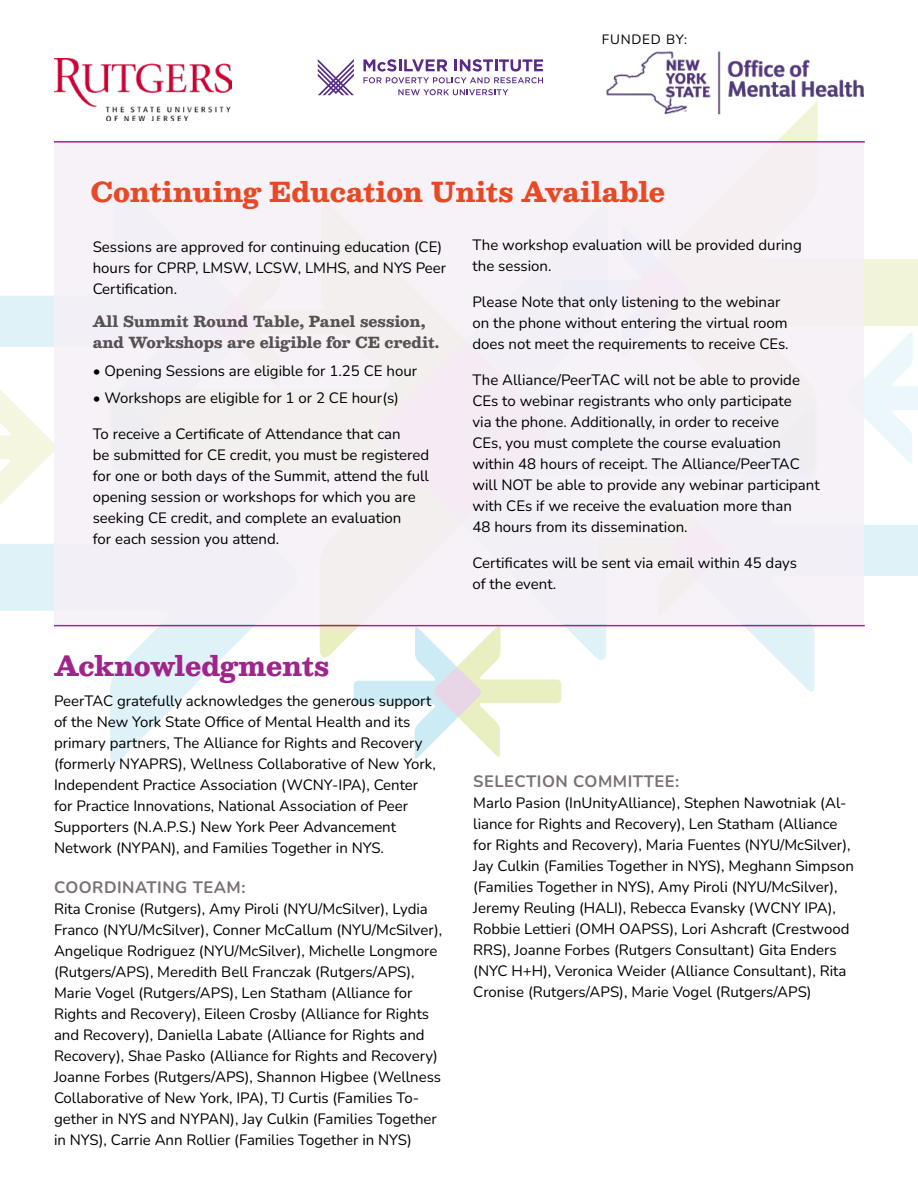
<style>
.page{position:relative;width:918px;height:1188px;background:#fff}
.page>*{position:absolute;margin:0;border:0;box-sizing:border-box;transform-origin:0 0}
.Subhead{font:27px "Besley";letter-spacing:-.01em;color:#e84925}
.Subhead-2{font:27px "Besley";letter-spacing:-.015em;color:#a0248b}
.TRACK_heading{font:700 16.5px "Nunito";letter-spacing:.03em;color:#797175}
.Body_Text{font:15px/21px "Nunito";color:#000}
.body_copy{font:15px/21px "Nunito";color:#000}
.Subhead-3{font:15px/21px "Besley";letter-spacing:-.01em;color:#585053}
.Subhead-4{font:13.5px "Nunito";letter-spacing:.06em;color:#000}
</style>
<div class="page">
<svg style="left:778px;top:525px;width:140px;height:167px"></svg>
<svg style="left:466px;top:624px;width:352px;height:36px"></svg>
<div style="left:0;top:296px;width:54px;height:51px;background:#def2f7"></div>
<svg style="left:0;top:544px;width:298px;height:219px"></svg>
<svg style="left:777px;top:117px;width:141px;height:209px"></svg>
<svg style="left:0;top:390px;width:54px;height:115px"></svg>
<svg style="left:864px;top:332px;width:54px;height:132px"></svg>
<svg style="left:354px;top:626px;width:207px;height:133px"></svg>
<div style="left:54px;top:143px;width:810px;height:481px;background:#f6eff7"></div>
<svg style="left:318px;top:59px;width:36px;height:36px"></svg>
<svg style="left:398px;top:89px;width:110px;height:6px"></svg>
<svg style="left:363px;top:59px;width:180px;height:24px"></svg>
<img style="left:54px;top:59px;width:177px;height:62px">
<img style="left:606px;top:51px;width:258px;height:66px">
<hr style="left:54px;top:141px;width:811px;height:2px;background:#a0248b">
<hr style="left:54px;top:625px;width:811px;height:1px;background:#a0248b">
<p class="Subhead-4" style="left:602px;top:30px;width:87px">FUNDED BY:</p>
<p class="Subhead" style="left:91px;top:173px;width:576px">Continuing Education Units Available</p>
<p class="body_copy" style="left:93px;top:236px;width:355px">Sessions are approved for continuing education (CE) hours for CPRP, LMSW, LCSW, LMHS, and NYS Peer<br>Certification.</p>
<p class="Subhead-3" style="left:93px;top:311px;width:348px">All Summit Round Table, Panel session, and Workshops are eligible for CE credit.</p>
<p class="body_copy" style="left:93px;top:359px;width:326px">• Opening Sessions are eligible for 1.25 CE hour</p>
<p class="body_copy" style="left:93px;top:387px;width:308px">• Workshops are eligible for 1 or 2 CE hour(s)</p>
<p class="body_copy" style="left:93px;top:423px;width:338px">To receive a Certificate of Attendance that can<br>be submitted for CE credit, you must be registered for one or both days of the Summit, attend the full opening session or workshops for which you are seeking CE credit, and complete an evaluation<br>for each session you attend.</p>
<p class="Subhead-2" style="left:54px;top:647px;width:277px">Acknowledgments</p>
<p class="Body_Text" style="left:54px;top:690px;width:383px">PeerTAC gratefully acknowledges the generous support of the New York State Office of Mental Health and its primary partners, The Alliance for Rights and Recovery (formerly NYAPRS), Wellness Collaborative of New York, Independent Practice Association (WCNY-IPA), Center for Practice Innovations, National Association of Peer Supporters (N.A.P.S.) New York Peer Advancement Network (NYPAN), and Families Together in NYS.</p>
<p class="TRACK_heading" style="left:54px;top:876px;width:193px">COORDINATING TEAM:</p>
<p class="Body_Text" style="left:54px;top:898px;width:390px">Rita Cronise (Rutgers), Amy Piroli (NYU/McSilver), Lydia Franco (NYU/McSilver), Conner McCallum (NYU/McSilver), Angelique Rodriguez (NYU/McSilver), Michelle Longmore (Rutgers/APS), Meredith Bell Franczak (Rutgers/APS), Marie Vogel (Rutgers/APS), Len Statham (Alliance for Rights and Recovery), Eileen Crosby (Alliance for Rights and Recovery), Daniella Labate (Alliance for Rights and Recovery), Shae Pasko (Alliance for Rights and Recovery)<br>Joanne Forbes (Rutgers/APS), Shannon Higbee (Wellness Collaborative of New York, IPA), TJ Curtis (Families To&shy;gether in NYS and NYPAN), Jay Culkin (Families Together in NYS), Carrie Ann Rollier (Families Together in NYS)</p>
<p class="body_copy" style="left:472px;top:234px;width:331px">The workshop evaluation will be provided during the session.</p>
<p class="body_copy" style="left:472px;top:291px;width:318px">Please Note that only listening to the webinar on the phone without entering the virtual room does not meet the requirements to receive CEs.</p>
<p class="body_copy" style="left:472px;top:369px;width:349px">The Alliance/PeerTAC will not be able to provide CEs to webinar registrants who only participate<br>via the phone. Additionally, in order to receive<br>CEs, you must complete the course evaluation within 48 hours of receipt. The Alliance/PeerTAC will NOT be able to provide any webinar participant with CEs if we receive the evaluation more than<br>48 hours from its dissemination.</p>
<p class="body_copy" style="left:472px;top:552px;width:326px">Certificates will be sent via email within 45 days of the event.</p>
<p class="TRACK_heading" style="left:473px;top:770px;width:208px">SELECTION COMMITTEE:</p>
<p class="Body_Text" style="left:473px;top:792px;width:382px">Marlo Pasion (InUnityAlliance), Stephen Nawotniak (Al&shy;liance for Rights and Recovery), Len Statham (Alliance for Rights and Recovery), Maria Fuentes (NYU/McSilver), Jay Culkin (Families Together in NYS), Meghann Simpson (Families Together in NYS), Amy Piroli (NYU/McSilver), Jeremy Reuling (HALI), Rebecca Evansky (WCNY IPA), Robbie Lettieri (OMH OAPSS), Lori Ashcraft (Crestwood RRS), Joanne Forbes (Rutgers Consultant) Gita Enders (NYC H+H), Veronica Weider (Alliance Consultant), Rita Cronise (Rutgers/APS), Marie Vogel (Rutgers/APS)</p>
</div>
